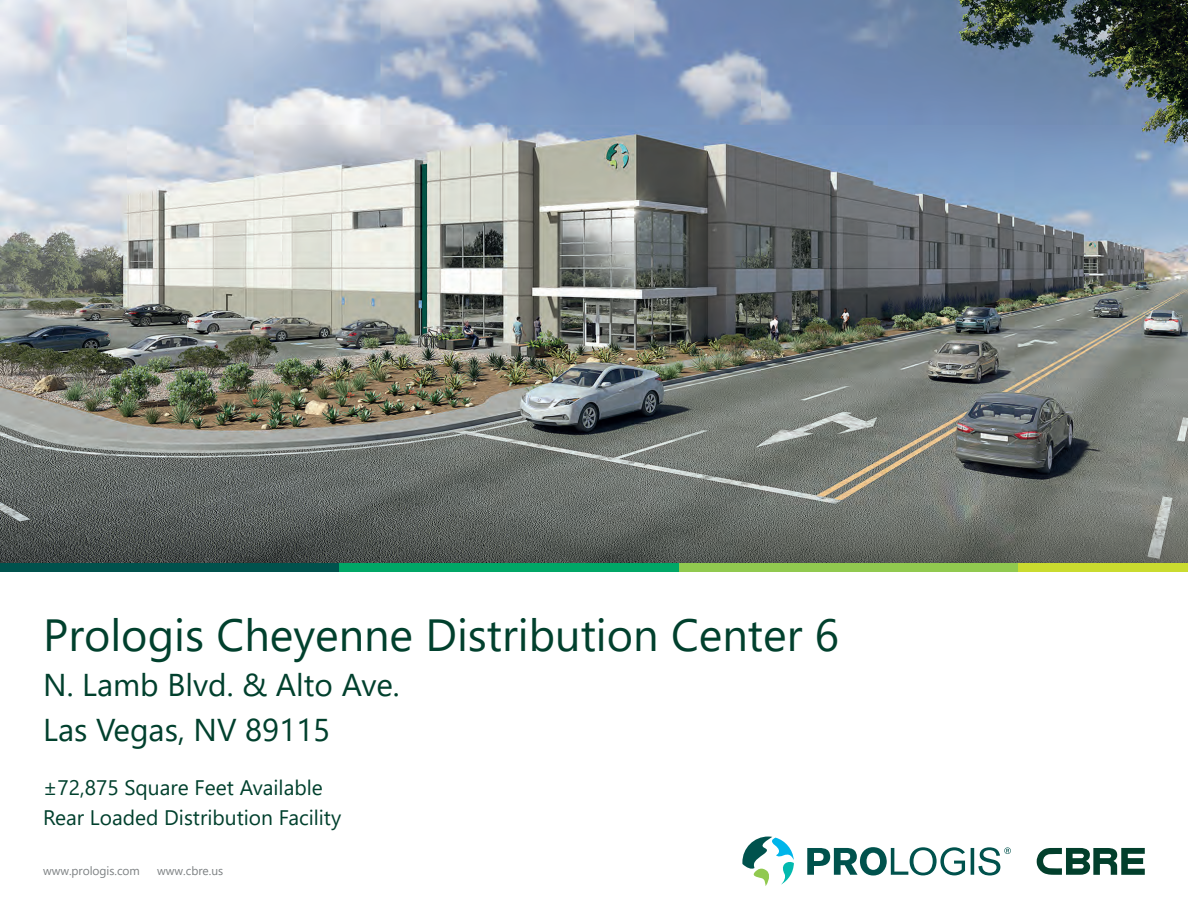
<style>
.page{position:relative;width:1188px;height:918px;background:#fff}
.page>*{position:absolute;margin:0;border:0;box-sizing:border-box;transform-origin:0 0}
.t1{font:45px "Segoe UI";color:#01402d}
.t2{font:31.5px/45px "Segoe UI";color:#01402d}
.t3{font:21px/30px "Segoe UI";color:#01402d}
.t4{font:12px "Segoe UI";letter-spacing:-.005em;color:#7d8183}
</style>
<div class="page">
<img style="left:0;top:0;width:1188px;height:563px">
<svg style="left:742px;top:837px;width:52px;height:49px"></svg>
<svg style="left:807px;top:847px;width:158px;height:29px"></svg>
<svg style="left:971px;top:847px;width:40px;height:28px"></svg>
<svg style="left:1037px;top:848px;width:108px;height:27px"></svg>
<div style="left:0;top:563px;width:339px;height:8px;background:#00524d"></div>
<div style="left:679px;top:563px;width:339px;height:8px;background:#91c94f"></div>
<div style="left:339px;top:563px;width:340px;height:8px;background:#00a767"></div>
<div style="left:1018px;top:563px;width:170px;height:8px;background:#cadb2f"></div>
<h1 class="t1" style="left:43px;top:592px;width:797px">Prologis Cheyenne Distribution Center 6</h1>
<h2 class="t2" style="left:43px;top:659px;width:358px">N. Lamb Blvd. &amp; Alto Ave.<br>Las Vegas, NV 89115</h2>
<p class="t3" style="left:43px;top:771px;width:300px">±72,875 Square Feet Available<br>Rear Loaded Distribution Facility</p>
<p class="t4" style="left:43px;top:859px;width:98px">www.prologis.com</p>
<p class="t4" style="left:157px;top:859px;width:68px">www.cbre.us</p>
</div>
